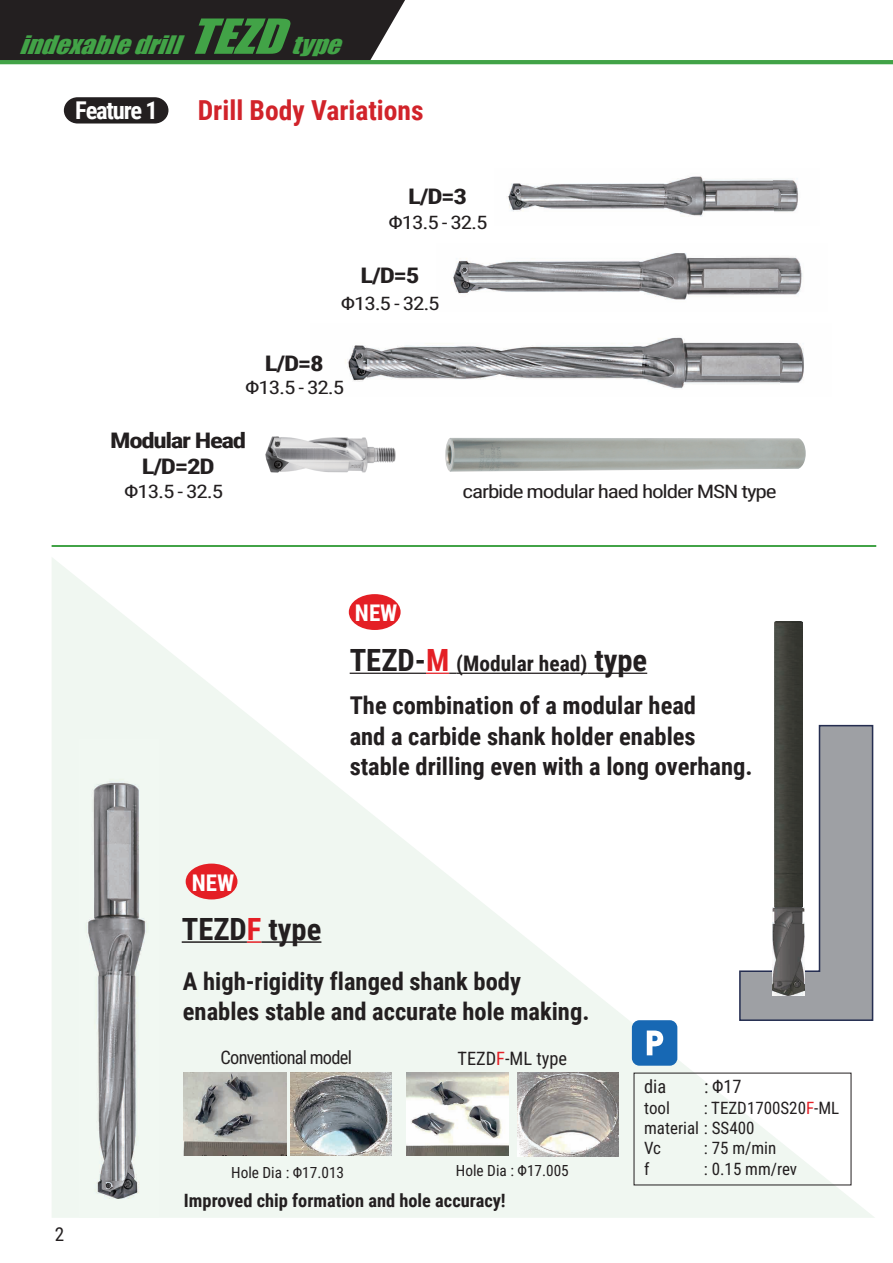
<style>
.page{position:relative;width:893px;height:1263px;background:#fff}
.page>*{position:absolute;margin:0;border:0;box-sizing:border-box;transform-origin:0 0}
.t1{font:700 30.6px "Roboto Condensed";color:#231f20}
.t2{font:700 27.6px "Roboto Condensed";color:#d1232a}
.t3{font:700 24.45px/30.6px "Roboto Condensed";color:#231f20}
.t4{font:700 24.45px "Roboto Condensed";letter-spacing:-.05em;color:#fff}
.t5{font:italic 23.4px "Impact";color:#42a347;scale:1.15 1}
.t6{font:700 22.95px "Roboto Condensed";color:#fff}
.t7{font:700 21.45px/25.7px "Roboto Condensed";letter-spacing:-.05em;color:#231f20;text-align:center;scale:1.26 1}
.t8{font:700 21.45px "Roboto Condensed";color:#231f20}
.t9{font:19.2px "Roboto Condensed";color:#231f20}
.t10{font:18.3px "Roboto Condensed";letter-spacing:-.05em;color:#231f20;scale:1.26 1}
.t11{font:700 18.3px "Roboto Condensed";color:#231f20}
.t12{font:18.3px "Roboto Condensed";letter-spacing:-.05em;color:#231f20}
.t13{font:18.3px "Roboto Condensed";color:#231f20}
.t14{font:16.95px/20.4px "Roboto Condensed";color:#231f20}
.t15{font:15.3px "Roboto Condensed";color:#231f20}
.s1{font-size:44.7px}
.s2{font-size:30.6px}
.s3{font-size:30.6px;color:#e41f25}
.s4{color:#e41f25}
</style>
<div class="page">
<div style="left:0;top:0;width:405px;height:60px;background:#231f20"></div>
<hr style="left:0;top:60px;width:893px;height:4px;background:#42a347">
<svg style="left:52px;top:558px;width:822px;height:660px"></svg>
<svg style="left:63px;top:97px;width:106px;height:27px;background:#373435"></svg>
<img style="left:451px;top:253px;width:352px;height:47px">
<img style="left:347px;top:337px;width:457px;height:52px">
<img style="left:266px;top:436px;width:130px;height:37px">
<img style="left:445px;top:438px;width:361px;height:34px">
<svg style="left:738px;top:724px;width:136px;height:298px"></svg>
<img style="left:775px;top:621px;width:27px;height:286px">
<img style="left:184px;top:1073px;width:102px;height:83px">
<img style="left:291px;top:1073px;width:100px;height:83px">
<img style="left:407px;top:1073px;width:101px;height:83px">
<img style="left:517px;top:1072px;width:101px;height:84px">
<hr style="left:182px;top:941px;width:65px;height:2px;background:#231f20">
<svg style="left:247px;top:941px;width:14px;height:2px"></svg>
<hr style="left:261px;top:941px;width:60px;height:2px;background:#231f20">
<div style="left:349px;top:594px;width:52px;height:36px;background:#e41f25;border-radius:50%"></div>
<hr style="left:350px;top:673px;width:76px;height:1px;background:#231f20">
<svg style="left:426px;top:673px;width:30px;height:1px"></svg>
<hr style="left:456px;top:673px;width:131px;height:1px;background:#231f20">
<hr style="left:587px;top:673px;width:60px;height:1px;background:#231f20">
<hr style="left:52px;top:545px;width:824px;height:1px;background:#42a347">
<div style="left:186px;top:863px;width:51px;height:36px;background:#e41f25;border-radius:50%"></div>
<div style="left:632px;top:1020px;width:45px;height:46px;background:#1768b4;border-radius:8px"></div>
<svg style="left:647px;top:1030px;width:16px;height:25px"></svg>
<img style="left:508px;top:176px;width:290px;height:41px">
<img style="left:773px;top:907px;width:31px;height:88px">
<img style="left:80px;top:739px;width:78px;height:479px">
<p class="t5" style="left:19px;top:26px;width:291px">indexabledrill<span class="s1">TEZD</span>type</p>
<p class="t4" style="left:75px;top:93px;width:84px">Feature 1</p>
<p class="t2" style="left:198px;top:90px;width:227px">Drill Body Variations</p>
<p class="t7" style="left:408px;top:183px;width:48px">L/D=3</p>
<p class="t10" style="left:389px;top:210px;width:80px">Φ13.5 - 32.5</p>
<p class="t7" style="left:360px;top:262px;width:48px">L/D=5</p>
<p class="t7" style="left:265px;top:350px;width:48px">L/D=8</p>
<p class="t10" style="left:341px;top:290px;width:80px">Φ13.5 - 32.5</p>
<p class="t10" style="left:245px;top:374px;width:80px">Φ13.5 - 32.5</p>
<p class="t7" style="left:110px;top:427px;width:110px">Modular Head<br>L/D=2D</p>
<p class="t10" style="left:124px;top:479px;width:80px">Φ13.5 - 32.5</p>
<p class="t10" style="left:463px;top:479px;width:251px">carbide modular haed holder MSN type</p>
<p class="t6" style="left:355px;top:597px;width:44px">NEW</p>
<p class="t8" style="left:350px;top:648px;width:299px"><span class="s2">TEZD-</span><span class="s3">M</span> (Modular head) <span class="s2">type</span></p>
<p class="t3" style="left:350px;top:689px;width:404px">The combination of a modular head<br>and a carbide shank holder enables stable drilling even with a long overhang.</p>
<p class="t6" style="left:192px;top:866px;width:44px">NEW</p>
<p class="t1" style="left:182px;top:907px;width:141px">TEZD<span class="s4">F</span> type</p>
<p class="t3" style="left:183px;top:965px;width:408px">A high-rigidity flanged shank body enables stable and accurate hole making.</p>
<p class="t9" style="left:55px;top:1221px;width:11px">2</p>
<p class="t12" style="left:221px;top:1045px;width:133px">Conventional model</p>
<p class="t15" style="left:231px;top:1161px;width:114px">Hole Dia : Φ17.013</p>
<p class="t13" style="left:457px;top:1045px;width:111px">TEZD<span class="s4">F</span>-ML type</p>
<p class="t15" style="left:456px;top:1160px;width:114px">Hole Dia : Φ17.005</p>
<p class="t11" style="left:184px;top:1188px;width:323px">Improved chip formation and hole accuracy!</p>
<p class="t12" style="left:644px;top:1074px;width:24px">dia</p>
<p class="t12" style="left:704px;top:1074px;width:39px">: Φ17</p>
<p class="t14" style="left:644px;top:1097px;width:27px">tool</p>
<p class="t14" style="left:644px;top:1097px;width:197px;text-indent:59px">: TEZD1700S20<span class="s4">F</span>-ML material : SS400<br>Vc</p>
<p class="t14" style="left:704px;top:1137px;width:74px">: 75 m/min</p>
<p class="t14" style="left:644px;top:1158px;width:7px">f</p>
<p class="t14" style="left:704px;top:1158px;width:95px">: 0.15 mm/rev</p>
</div>
